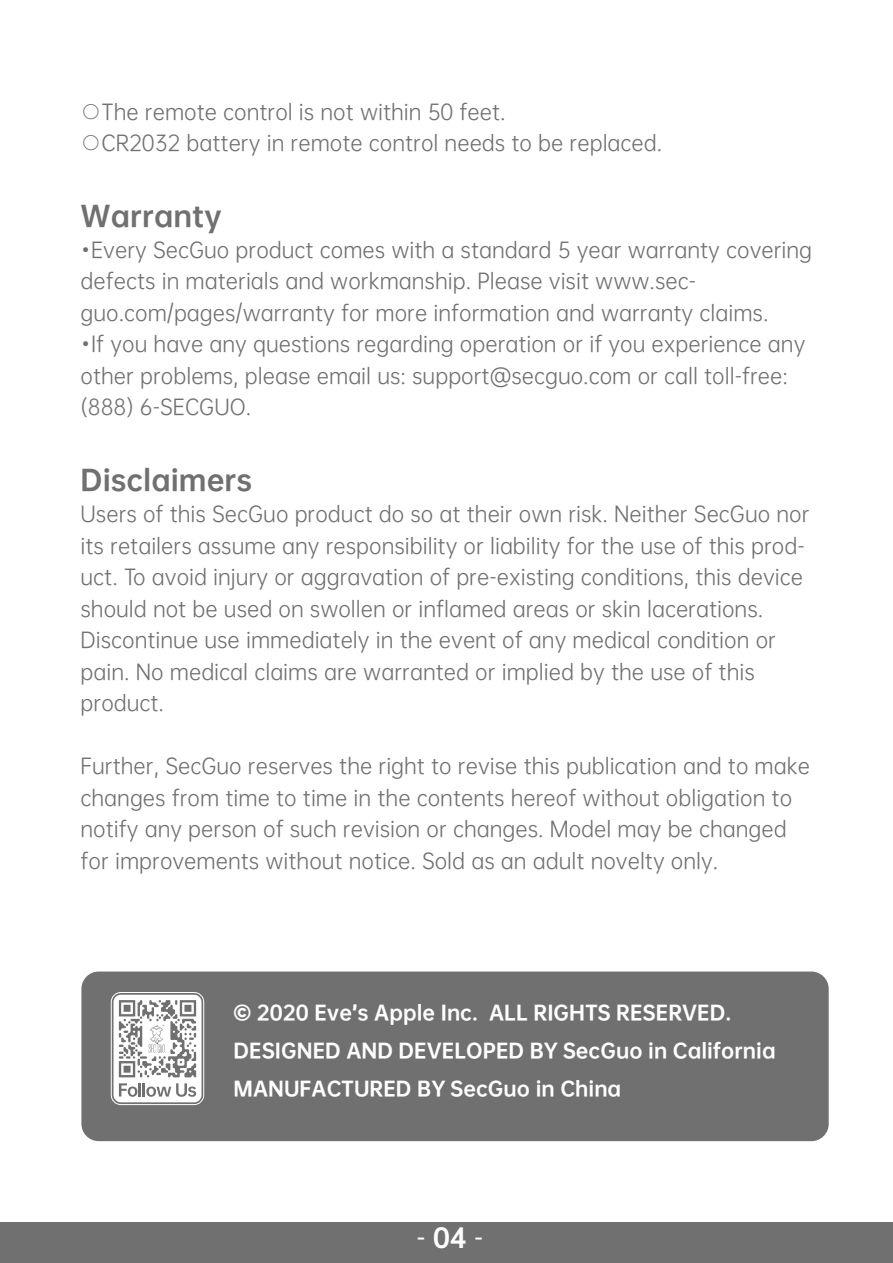
<style>
.page{position:relative;width:893px;height:1263px;background:#fff}
.page>*{position:absolute;margin:0;border:0;box-sizing:border-box;transform-origin:0 0}
.t1{font:27px "OPPO Sans H";color:#707071}
.t2{font:24.9px "OPPO Sans M";color:#fff}
.t3{font:21px/31.5px "OPPO Sans R";color:#707071}
.t4{font:19.05px/38.1px "OPPO Sans H";color:#fff}
.s1{font-family:"OPPO Sans H"}
</style>
<div class="page">
<div style="left:0;top:1222px;width:893px;height:41px;background:#707071"></div>
<div style="left:81px;top:971px;width:748px;height:170px;background:#707071;border-radius:17px"></div>
<div style="left:111px;top:992px;width:93px;height:113px;border:1px solid #fff;border-radius:10px"></div>
<div style="left:113px;top:995px;width:88px;height:107px;background:#fff;border-radius:7px"></div>
<svg style="left:119px;top:1000px;width:77px;height:77px"></svg>
<svg style="left:119px;top:1083px;width:77px;height:14px"></svg>
<p class="t3" style="left:81px;top:95px;width:427px">○The remote control is not within 50 feet.</p>
<p class="t3" style="left:81px;top:126px;width:583px">○CR2032 battery in remote control needs to be replaced.</p>
<p class="t1" style="left:81px;top:192px;width:143px">Warranty</p>
<p class="t3" style="left:81px;top:233px;width:733px">•Every SecGuo product comes with a standard 5 year warranty covering defects in materials and workmanship. Please visit www.sec&shy;guo.com/pages/warranty for more information and warranty claims.</p>
<p class="t3" style="left:81px;top:327px;width:726px">•If you have any questions regarding operation or if you experience any other problems, please email us: support@secguo.com or call toll-free: (888) 6-SECGUO.</p>
<p class="t1" style="left:81px;top:456px;width:173px">Disclaimers</p>
<p class="t3" style="left:81px;top:497px;width:730px">Users of this SecGuo product do so at their own risk. Neither SecGuo nor its retailers assume any responsibility or liability for the use of this prod&shy;uct. To avoid injury or aggravation of pre-existing conditions, this device should not be used on swollen or inflamed areas or skin lacerations.<br>Discontinue use immediately in the event of any medical condition or pain. No medical claims are warranted or implied by the use of this product.</p>
<p class="t3" style="left:81px;top:749px;width:731px">Further, SecGuo reserves the right to revise this publication and to make changes from time to time in the contents hereof without obligation to notify any person of such revision or changes. Model may be changed for improvements without notice. Sold as an adult novelty only.</p>
<p class="t4" style="left:234px;top:992px;width:544px">© 2020 Eve’s Apple Inc. ALL RIGHTS RESERVED.<br>DESIGNED AND DEVELOPED BY SecGuo in California<br>MANUFACTURED BY SecGuo in China</p>
<p class="t2" style="left:417px;top:1217px;width:68px">- <span class="s1">04</span> -</p>
</div>
